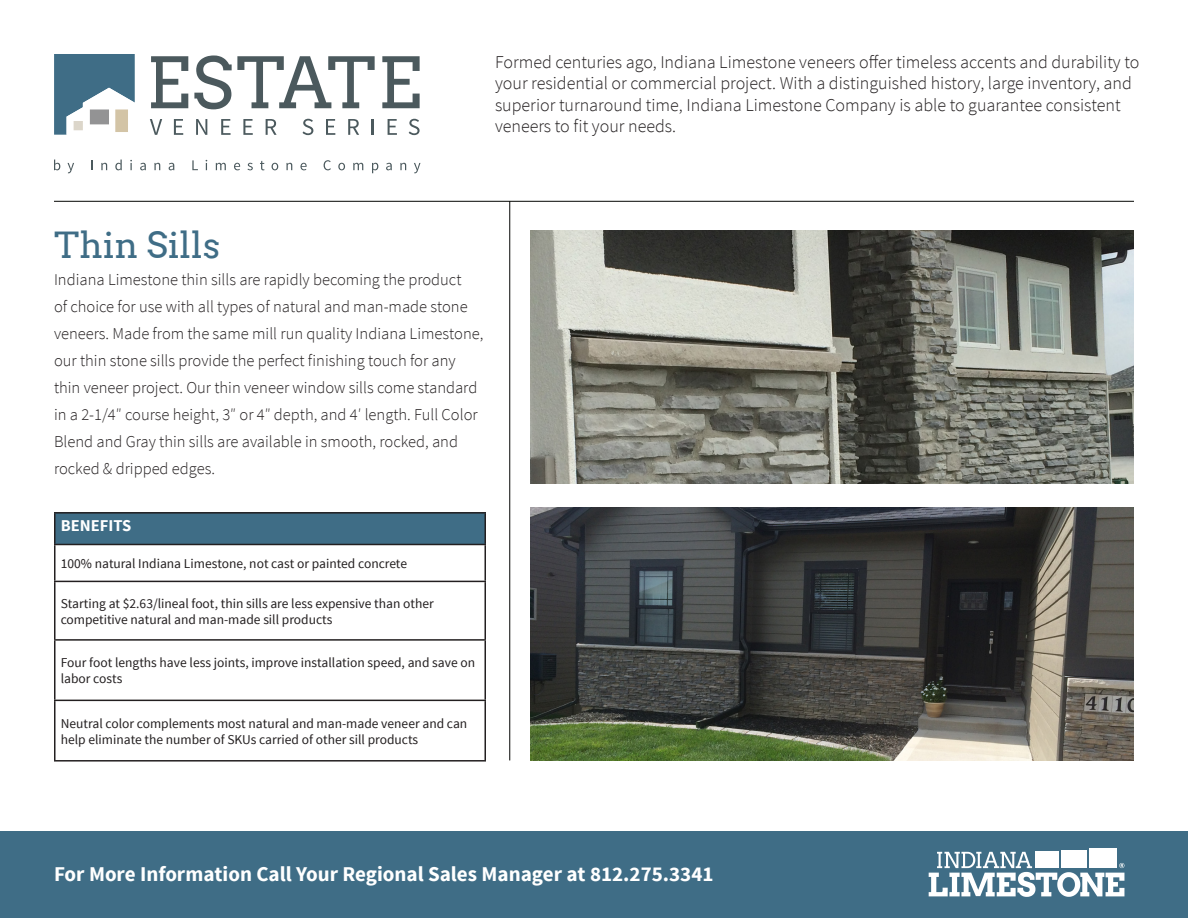
<style>
.page{position:relative;width:1188px;height:918px;background:#fff}
.page>*{position:absolute;margin:0;border:0;box-sizing:border-box;transform-origin:0 0}
.t1{font:36px "Arvo";color:#3f6d86}
.t2{font:700 21px "Source Sans Pro";color:#fff}
.t3{font:300 18px/21.6px "Source Sans Pro";color:#231f20}
.t4{font:300 16.5px/27px "Source Sans Pro";color:#231f20}
.t5{font:700 16.5px "Source Sans Pro";color:#fff}
.t6{font:13.5px/16.2px "Source Sans Pro";color:#231f20}
</style>
<div class="page">
<div style="left:0;top:831px;width:1188px;height:87px;background:#3f6d86"></div>
<hr style="left:54px;top:201px;width:1080px;height:1px;background:#040503">
<div style="left:1062px;top:850px;width:25px;height:18px;background:#fff"></div>
<div style="left:1090px;top:849px;width:27px;height:19px;background:#fff"></div>
<svg style="left:929px;top:852px;width:195px;height:45px"></svg>
<hr style="left:510px;top:201px;width:1px;height:559px;background:#040503">
<img style="left:531px;top:230px;width:603px;height:253px">
<img style="left:531px;top:508px;width:603px;height:252px">
<div style="left:54px;top:512px;width:432px;height:33px;background:#3f6d86"></div>
<hr style="left:54px;top:512px;width:432px;height:2px;background:#231f20">
<hr style="left:54px;top:514px;width:2px;height:30px;background:#231f20">
<hr style="left:484px;top:514px;width:2px;height:30px;background:#231f20">
<hr style="left:54px;top:544px;width:432px;height:1px;background:#231f20">
<hr style="left:54px;top:545px;width:2px;height:36px;background:#231f20">
<hr style="left:484px;top:545px;width:2px;height:36px;background:#231f20">
<hr style="left:54px;top:581px;width:432px;height:1px;background:#231f20">
<hr style="left:54px;top:582px;width:2px;height:57px;background:#231f20">
<hr style="left:484px;top:582px;width:2px;height:57px;background:#231f20">
<hr style="left:54px;top:639px;width:432px;height:2px;background:#231f20">
<hr style="left:54px;top:641px;width:2px;height:59px;background:#231f20">
<hr style="left:484px;top:641px;width:2px;height:59px;background:#231f20">
<hr style="left:54px;top:700px;width:432px;height:1px;background:#231f20">
<hr style="left:54px;top:701px;width:2px;height:59px;background:#231f20">
<hr style="left:484px;top:701px;width:2px;height:59px;background:#231f20">
<hr style="left:54px;top:760px;width:432px;height:2px;background:#231f20">
<svg style="left:54px;top:54px;width:81px;height:81px"></svg>
<svg style="left:151px;top:56px;width:37px;height:52px"></svg>
<svg style="left:194px;top:55px;width:181px;height:54px"></svg>
<svg style="left:382px;top:56px;width:38px;height:52px"></svg>
<svg style="left:150px;top:119px;width:12px;height:16px"></svg>
<svg style="left:174px;top:119px;width:9px;height:16px"></svg>
<svg style="left:196px;top:119px;width:11px;height:16px"></svg>
<svg style="left:221px;top:119px;width:10px;height:16px"></svg>
<svg style="left:243px;top:119px;width:10px;height:16px"></svg>
<svg style="left:266px;top:119px;width:11px;height:16px"></svg>
<svg style="left:303px;top:119px;width:10px;height:16px"></svg>
<svg style="left:326px;top:119px;width:9px;height:16px"></svg>
<svg style="left:348px;top:119px;width:11px;height:16px"></svg>
<svg style="left:372px;top:119px;width:2px;height:16px"></svg>
<svg style="left:388px;top:119px;width:9px;height:16px"></svg>
<svg style="left:409px;top:119px;width:11px;height:16px"></svg>
<svg style="left:54px;top:160px;width:6px;height:10px"></svg>
<svg style="left:68px;top:163px;width:6px;height:10px"></svg>
<svg style="left:91px;top:160px;width:2px;height:10px"></svg>
<svg style="left:101px;top:163px;width:6px;height:7px"></svg>
<svg style="left:115px;top:160px;width:7px;height:10px"></svg>
<svg style="left:130px;top:160px;width:2px;height:10px"></svg>
<svg style="left:140px;top:163px;width:6px;height:7px"></svg>
<svg style="left:154px;top:163px;width:6px;height:7px"></svg>
<svg style="left:169px;top:163px;width:5px;height:7px"></svg>
<svg style="left:192px;top:160px;width:6px;height:10px"></svg>
<svg style="left:216px;top:163px;width:10px;height:7px"></svg>
<svg style="left:234px;top:163px;width:6px;height:7px"></svg>
<svg style="left:247px;top:163px;width:6px;height:7px"></svg>
<svg style="left:260px;top:161px;width:4px;height:9px"></svg>
<svg style="left:272px;top:163px;width:6px;height:7px"></svg>
<svg style="left:287px;top:163px;width:5px;height:7px"></svg>
<svg style="left:300px;top:163px;width:7px;height:7px"></svg>
<svg style="left:324px;top:160px;width:7px;height:10px"></svg>
<svg style="left:338px;top:163px;width:7px;height:7px"></svg>
<svg style="left:353px;top:163px;width:10px;height:7px"></svg>
<svg style="left:372px;top:163px;width:6px;height:10px"></svg>
<svg style="left:386px;top:163px;width:6px;height:7px"></svg>
<svg style="left:400px;top:163px;width:6px;height:7px"></svg>
<svg style="left:414px;top:163px;width:6px;height:10px"></svg>
<p class="t3" style="left:495px;top:51px;width:646px">Formed centuries ago, Indiana Limestone veneers offer timeless accents and durability to your residential or commercial project. With a distinguished history, large inventory, and superior turnaround time, Indiana Limestone Company is able to guarantee consistent veneers to fit your needs.</p>
<p class="t1" style="left:54px;top:223px;width:168px">Thin Sills</p>
<p class="t4" style="left:54px;top:266px;width:431px">Indiana Limestone thin sills are rapidly becoming the product<br>of choice for use with all types of natural and man-made stone veneers. Made from the same mill run quality Indiana Limestone, our thin stone sills provide the perfect finishing touch for any thin veneer project. Our thin veneer window sills come standard in a 2-1/4″ course height, 3″ or 4″ depth, and 4′ length. Full Color Blend and Gray thin sills are available in smooth, rocked, and rocked &amp; dripped edges.</p>
<p class="t5" style="left:61px;top:515px;width:72px">BENEFITS</p>
<p class="t6" style="left:61px;top:556px;width:348px">100% natural Indiana Limestone, not cast or painted concrete</p>
<p class="t6" style="left:61px;top:595px;width:375px">Starting at $2.63/lineal foot, thin sills are less expensive than other competitive natural and man-made sill products</p>
<p class="t6" style="left:61px;top:655px;width:416px">Four foot lengths have less joints, improve installation speed, and save on labor costs</p>
<p class="t6" style="left:61px;top:715px;width:408px">Neutral color complements most natural and man-made veneer and can help eliminate the number of SKUs carried of other sill products</p>
<p class="t2" style="left:54px;top:860px;width:661px">For More Information Call Your Regional Sales Manager at 812.275.3341</p>
</div>
